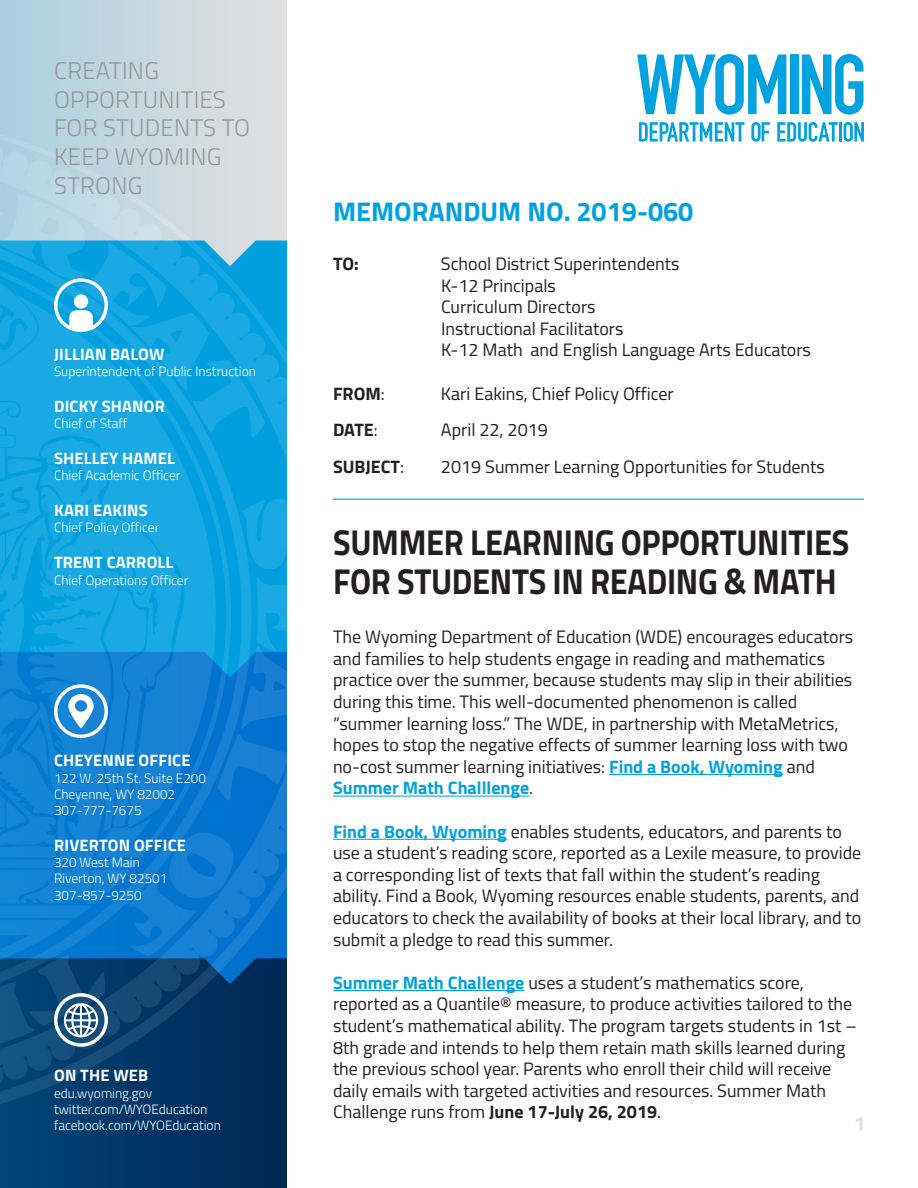
<style>
.page{position:relative;width:918px;height:1188px;background:#fff}
.page>*{position:absolute;margin:0;border:0;box-sizing:border-box;transform-origin:0 0}
.Headline{font:700 36px/39px "Titillium Web";letter-spacing:-.01em;color:#231f20;scale:.9 1}
.Section_Title{font:700 27px "Titillium Web";color:#00a2df}
.t1{font:300 24px/28.8px "Titillium Web";letter-spacing:.01em;color:#969696}
.t2{font:700 21px "Titillium Web";color:#e1e1e1}
.t3{font:18px/21.6px "Titillium Web";color:#231f20}
.t4{font:700 18px "Titillium Web";color:#231f20}
.Sidebar_Title{font:700 16.5px "Titillium Web";letter-spacing:.01em;color:#fff}
.Sidebar_Description{font:300 13.5px "Titillium Web";color:#fff}
.s1{font-weight:400}
.s2{font-weight:700;color:#00a2df}
.s3{font-weight:700}
</style>
<div class="page">
<img style="left:0;top:0;width:286px;height:1188px">
<hr style="left:609px;top:774px;width:174px;height:1px;background:#00a2df">
<hr style="left:333px;top:796px;width:196px;height:1px;background:#00a2df">
<hr style="left:333px;top:839px;width:174px;height:1px;background:#00a2df">
<hr style="left:333px;top:990px;width:191px;height:1px;background:#00a2df">
<svg style="left:54px;top:993px;width:54px;height:54px"></svg>
<svg style="left:54px;top:684px;width:54px;height:54px"></svg>
<svg style="left:54px;top:278px;width:54px;height:54px"></svg>
<svg style="left:637px;top:54px;width:149px;height:61px"></svg>
<div style="left:790px;top:55px;width:8px;height:59px;background:#00a2df"></div>
<svg style="left:802px;top:54px;width:62px;height:61px"></svg>
<svg style="left:639px;top:122px;width:106px;height:20px"></svg>
<svg style="left:751px;top:122px;width:19px;height:20px"></svg>
<svg style="left:777px;top:122px;width:61px;height:20px"></svg>
<hr style="left:839px;top:122px;width:3px;height:20px;background:#00a2df">
<svg style="left:844px;top:122px;width:20px;height:20px"></svg>
<hr style="left:333px;top:499px;width:531px;height:1px;background:#00a2df">
<p class="t1" style="left:54px;top:55px;width:197px">CREATING<br>OPPORTUNITIES<br>FOR STUDENTS TO<br>KEEP WYOMING<br>STRONG</p>
<p class="Sidebar_Title" style="left:54px;top:341px;width:112px">JILLIAN BALOW</p>
<p class="Sidebar_Description" style="left:54px;top:361px;width:203px">Superintendent of Public Instruction</p>
<p class="Sidebar_Title" style="left:54px;top:393px;width:112px">DICKY SHANOR</p>
<p class="Sidebar_Description" style="left:54px;top:414px;width:75px">Chief of Staff</p>
<p class="Sidebar_Title" style="left:54px;top:446px;width:122px">SHELLEY HAMEL</p>
<p class="Sidebar_Description" style="left:54px;top:466px;width:128px">Chief Academic Officer</p>
<p class="Sidebar_Title" style="left:54px;top:498px;width:95px">KARI EAKINS</p>
<p class="Sidebar_Description" style="left:54px;top:518px;width:107px">Chief Policy Officer</p>
<p class="Sidebar_Title" style="left:54px;top:550px;width:121px">TRENT CARROLL</p>
<p class="Sidebar_Description" style="left:54px;top:570px;width:136px">Chief Operations Officer</p>
<p class="Sidebar_Title" style="left:54px;top:748px;width:138px">CHEYENNE OFFICE</p>
<p class="Sidebar_Description" style="left:54px;top:768px;width:154px">122 W. 25th St. Suite E200</p>
<p class="Sidebar_Description" style="left:54px;top:784px;width:123px">Cheyenne, WY 82002</p>
<p class="Sidebar_Description" style="left:54px;top:801px;width:89px">307-777-7675</p>
<p class="Sidebar_Title" style="left:54px;top:833px;width:133px">RIVERTON OFFICE</p>
<p class="Sidebar_Description" style="left:54px;top:853px;width:87px">320 West Main</p>
<p class="Sidebar_Description" style="left:54px;top:869px;width:115px">Riverton, WY 82501</p>
<p class="Sidebar_Description" style="left:54px;top:885px;width:89px">307-857-9250</p>
<p class="Sidebar_Title" style="left:54px;top:1063px;width:96px">ON THE WEB</p>
<p class="Sidebar_Description" style="left:54px;top:1083px;width:100px">edu.wyoming.gov</p>
<p class="Sidebar_Description" style="left:54px;top:1099px;width:155px">twitter.com/WYOEducation</p>
<p class="Sidebar_Description" style="left:54px;top:1116px;width:168px">facebook.com/WYOEducation</p>
<p class="Section_Title" style="left:333px;top:191px;width:362px">MEMORANDUM NO. 2019-060</p>
<p class="t4" style="left:333px;top:250px;width:27px">TO:</p>
<p class="t3" style="left:441px;top:252px;width:240px">School District Superintendents</p>
<p class="t3" style="left:441px;top:274px;width:116px">K-12 Principals</p>
<p class="t3" style="left:441px;top:295px;width:156px">Curriculum Directors</p>
<p class="t3" style="left:441px;top:317px;width:184px">Instructional Facilitators</p>
<p class="t3" style="left:441px;top:338px;width:371px">K-12 Math and English Language Arts Educators</p>
<p class="t4" style="left:333px;top:380px;width:53px">FROM<span class="s1">:</span></p>
<p class="t3" style="left:441px;top:382px;width:234px">Kari Eakins, Chief Policy Officer</p>
<p class="t4" style="left:333px;top:416px;width:46px">DATE<span class="s1">:</span></p>
<p class="t3" style="left:441px;top:418px;width:108px">April 22, 2019</p>
<p class="t4" style="left:333px;top:453px;width:72px">SUBJECT<span class="s1">:</span></p>
<p class="t3" style="left:441px;top:455px;width:385px">2019 Summer Learning Opportunities for Students</p>
<p class="Headline" style="left:333px;top:521px;width:575px">SUMMER LEARNING OPPORTUNITIES<br>FOR STUDENTS IN READING &amp; MATH</p>
<p class="t3" style="left:333px;top:625px;width:522px">The Wyoming Department of Education (WDE) encourages educators and families to help students engage in reading and mathematics practice over the summer, because students may slip in their abilities during this time. This well-documented phenomenon is called “summer learning loss.” The WDE, in partnership with MetaMetrics, hopes to stop the negative effects of summer learning loss with two no-cost summer learning initiatives: <span class="s2">Find a Book, Wyoming</span> and <span class="s2">Summer Math Challlenge</span>.</p>
<p class="t3" style="left:333px;top:820px;width:530px"><span class="s2">Find a Book, Wyoming</span> enables students, educators, and parents to use a student’s reading score, reported as a Lexile measure, to provide a corresponding list of texts that fall within the student’s reading ability. Find a Book, Wyoming resources enable students, parents, and educators to check the availability of books at their local library, and to submit a pledge to read this summer.</p>
<p class="t3" style="left:333px;top:971px;width:525px"><span class="s2">Summer Math Challenge</span> uses a student’s mathematics score, reported as a Quantile® measure, to produce activities tailored to the student’s mathematical ability. The program targets students in 1st – 8th grade and intends to help them retain math skills learned during the previous school year. Parents who enroll their child will receive daily emails with targeted activities and resources. Summer Math Challenge runs from <span class="s3">June 17-July 26, 2019</span>.</p>
<p class="t2" style="left:854px;top:1107px;width:13px">1</p>
</div>
